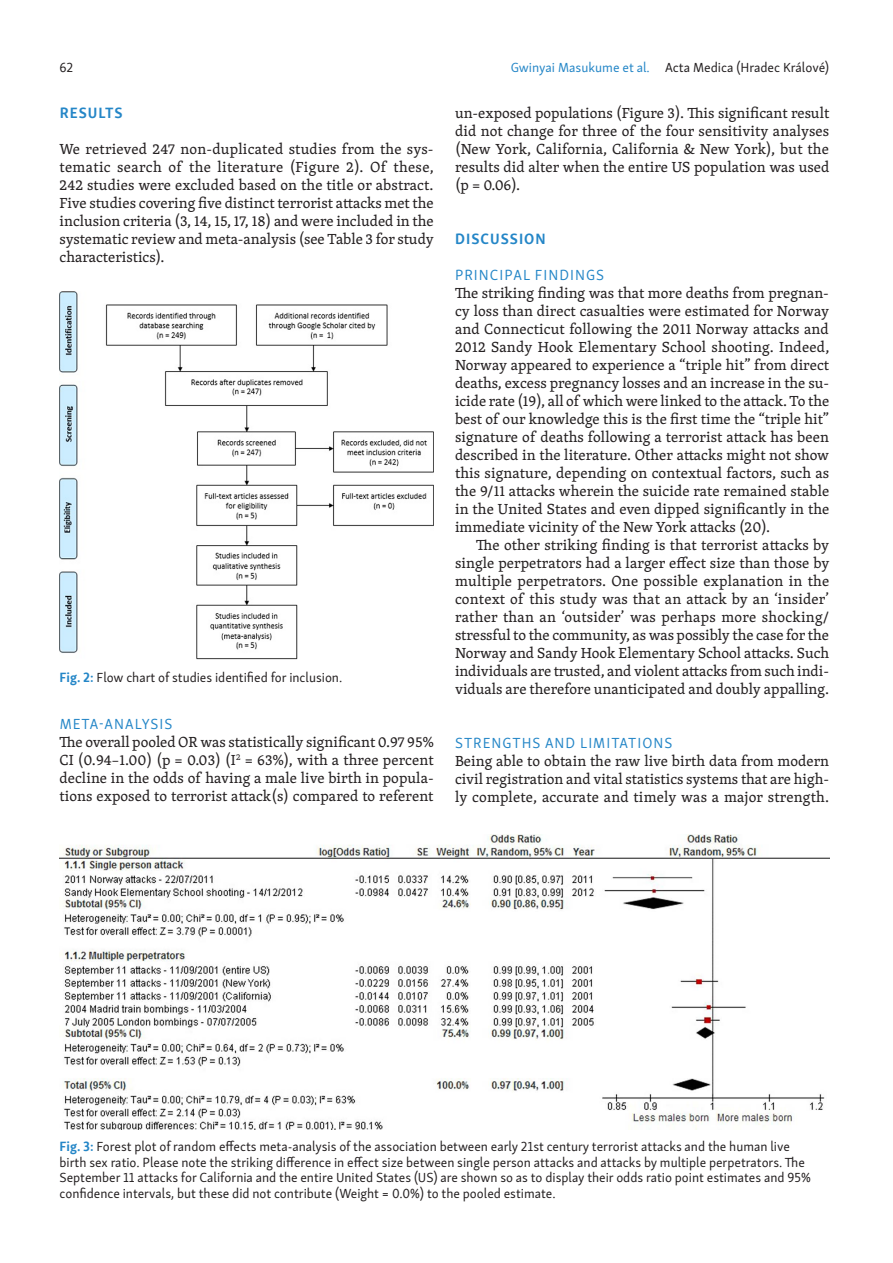
<style>
.page{position:relative;width:893px;height:1263px;background:#fff}
.page>*{position:absolute;margin:0;border:0;box-sizing:border-box;transform-origin:0 0}
.t1{font:15px/18px "Skolar PE";color:#231f20;text-align:justify}
.t2{font:15px "Skolar Sans PE";letter-spacing:.07em;color:#2486c7}
.t3{font:700 15px "Skolar Sans PE";letter-spacing:.07em;color:#2486c7}
.t4{font:13.5px/15.5px "Skolar Sans PE";color:#231f20}
.s1{color:#2486c7}
.s2{font-weight:700;color:#2486c7}
</style>
<div class="page">
<img style="left:60px;top:291px;width:374px;height:368px">
<img style="left:60px;top:835px;width:769px;height:294px">
<p class="t4" style="left:60px;top:58px;width:15px">62</p>
<p class="t4" style="left:511px;top:58px;width:320px"><span class="s1">Gwinyai Masukume et al.</span> Acta Medica (Hradec Králové)</p>
<p class="t3" style="left:60px;top:100px;width:65px">RESULTS</p>
<p class="t1" style="left:60px;top:139px;width:376px">We retrieved 247 non-duplicated studies from the sys&shy;tematic search of the literature (Figure 2). Of these, 242 studies were excluded based on the title or abstract.<br>Five studies covering five distinct terrorist attacks met the inclusion criteria (3, 14, 15, 17, 18) and were included in the systematic review and meta-analysis (see Table 3 for study characteristics).</p>
<p class="t1" style="left:455px;top:103px;width:376px">un-exposed populations (Figure 3). This significant result did not change for three of the four sensitivity analyses (New York, California, California &amp; New York), but the results did alter when the entire US population was used (p = 0.06).</p>
<p class="t3" style="left:455px;top:226px;width:92px">DISCUSSION</p>
<p class="t2" style="left:455px;top:263px;width:150px">PRINCIPAL FINDINGS</p>
<p class="t1" style="left:455px;top:283px;width:376px">The striking finding was that more deaths from pregnan&shy;cy loss than direct casualties were estimated for Norway and Connecticut following the 2011 Norway attacks and 2012 Sandy Hook Elementary School shooting. Indeed, Norway appeared to experience a “triple hit” from direct deaths, excess pregnancy losses and an increase in the su&shy;icide rate (19), all of which were linked to the attack. To the best of our knowledge this is the first time the “triple hit” signature of deaths following a terrorist attack has been described in the literature. Other attacks might not show this signature, depending on contextual factors, such as the 9/11 attacks wherein the suicide rate remained stable in the United States and even dipped significantly in the immediate vicinity of the New York attacks (20).</p>
<p class="t1" style="left:455px;top:535px;width:376px;text-indent:21px">The other striking finding is that terrorist attacks by single perpetrators had a larger effect size than those by multiple perpetrators. One possible explanation in the context of this study was that an attack by an ‘insider’ rather than an ‘outsider’ was perhaps more shocking/ stressful to the community, as was possibly the case for the Norway and Sandy Hook Elementary School attacks. Such individuals are trusted, and violent attacks from such indi&shy;viduals are therefore unanticipated and doubly appalling.</p>
<p class="t2" style="left:455px;top:731px;width:219px">STRENGTHS AND LIMITATIONS</p>
<p class="t1" style="left:455px;top:751px;width:376px">Being able to obtain the raw live birth data from modern civil registration and vital statistics systems that are high&shy;ly complete, accurate and timely was a major strength.</p>
<p class="t4" style="left:60px;top:669px;width:284px"><span class="s2">Fig. 2:</span> Flow chart of studies identified for inclusion.</p>
<p class="t2" style="left:60px;top:712px;width:114px">META-ANALYSIS</p>
<p class="t1" style="left:60px;top:732px;width:376px">The overall pooled OR was statistically significant 0.97 95% CI (0.94–1.00) (p = 0.03) (I<sup>2</sup> = 63%), with a three percent decline in the odds of having a male live birth in popula&shy;tions exposed to terrorist attack(s) compared to referent</p>
<p class="t4" style="left:60px;top:1138px;width:753px"><span class="s2">Fig. 3:</span> Forest plot of random effects meta-analysis of the association between early 21st century terrorist attacks and the human live birth sex ratio. Please note the striking difference in effect size between single person attacks and attacks by multiple perpetrators. The September 11 attacks for California and the entire United States (US) are shown so as to display their odds ratio point estimates and 95% confidence intervals, but these did not contribute (Weight = 0.0%) to the pooled estimate.</p>
</div>
